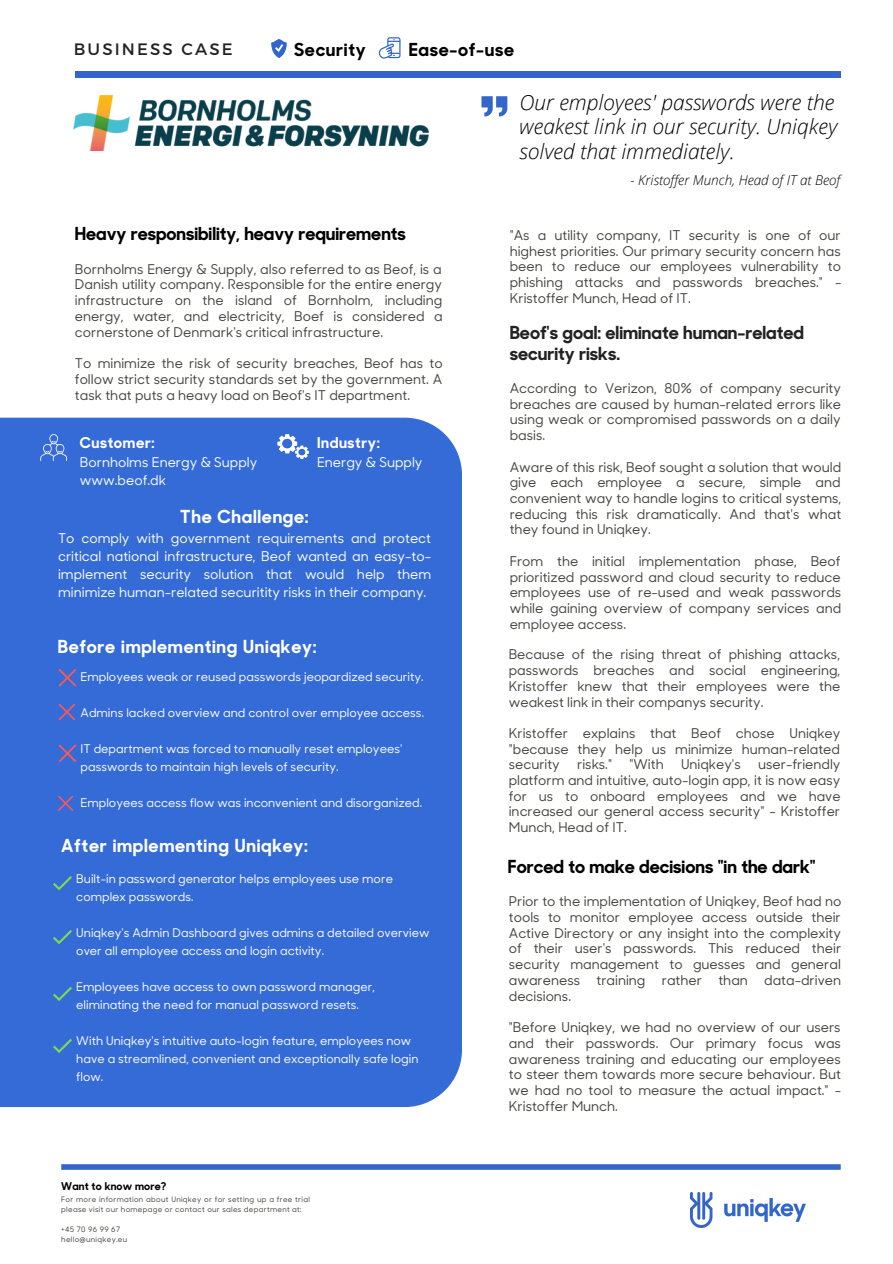
<style>
.page{position:relative;width:893px;height:1264px;background:#fff}
.page>*{position:absolute;margin:0;border:0;box-sizing:border-box;transform-origin:0 0}
.t1{font:italic 300 21px/24.8px "Open Sans";color:#000}
.t2{font:700 18px "Sharp Sans No One";color:#000}
.t3{font:700 18px "Sharp Sans No One";letter-spacing:.04em;color:#fff}
.t4{font:700 18px/21.3px "Sharp Sans No One";color:#222}
.t5{font:700 18px "Sharp Sans No One";letter-spacing:.04em;color:#000}
.t6{font:16.5px "Montserrat";letter-spacing:.13em;color:#222}
.t7{font:700 15px "Sharp Sans No One";letter-spacing:.04em;color:#fff}
.t8{font:500 13.5px/15.8px "Sharp Sans No One";color:#444440;text-align:justify}
.t9{font:500 13.5px/18px "Sharp Sans No One";color:#fff}
.t10{font:italic 300 13.5px "Open Sans";color:#000}
.t11{font:500 12px/18px "Sharp Sans No One";color:#fff}
.t12{font:700 10.8px "Sharp Sans No One";letter-spacing:.015em;color:#000}
.t13{font:500 7.5px/9.9px "Sharp Sans No One";letter-spacing:.04em;color:#444440}
</style>
<div class="page">
<div style="left:75px;top:71px;width:765px;height:7px;background:#36c"></div>
<img style="left:73px;top:95px;width:355px;height:55px">
<div style="left:0;top:417px;width:462px;height:690px;background:#356bd6"></div>
<svg style="left:277px;top:434px;width:32px;height:25px"></svg>
<svg style="left:40px;top:434px;width:27px;height:27px"></svg>
<div style="left:61px;top:1164px;width:779px;height:5px;background:#36c"></div>
<img style="left:690px;top:1192px;width:115px;height:35px">
<svg style="left:271px;top:39px;width:16px;height:19px"></svg>
<svg style="left:378px;top:37px;width:22px;height:22px"></svg>
<svg style="left:481px;top:96px;width:26px;height:20px"></svg>
<svg style="left:53px;top:876px;width:19px;height:14px"></svg>
<svg style="left:53px;top:929px;width:19px;height:15px"></svg>
<svg style="left:53px;top:986px;width:19px;height:15px"></svg>
<svg style="left:53px;top:1038px;width:19px;height:15px"></svg>
<svg style="left:58px;top:795px;width:15px;height:16px"></svg>
<svg style="left:59px;top:744px;width:17px;height:18px"></svg>
<svg style="left:58px;top:703px;width:17px;height:17px"></svg>
<svg style="left:59px;top:668px;width:17px;height:18px"></svg>
<p class="t6" style="left:74px;top:39px;width:160px">BUSINESS CASE</p>
<h2 class="t5" style="left:294px;top:37px;width:73px">Security</h2>
<h2 class="t5" style="left:409px;top:37px;width:107px">Ease-of-use</h2>
<h1 class="t1" style="left:519px;top:89px;width:319px">Our employees' passwords were the weakest link in our security. Uniqkey solved that immediately.</h1>
<p class="t10" style="left:630px;top:171px;width:211px">- Kristoffer Munch, Head of IT at Beof</p>
<h2 class="t2" style="left:75px;top:221px;width:332px">Heavy responsibility, heavy requirements</h2>
<p class="t8" style="left:75px;top:260px;width:369px">Bornholms Energy &amp; Supply, also referred to as Beof, is a Danish utility company. Responsible for the entire energy infrastructure on the island of Bornholm, including energy, water, and electricity, Boef is considered a cornerstone of Denmark's critical infrastructure.</p>
<p class="t8" style="left:75px;top:355px;width:369px">To minimize the risk of security breaches, Beof has to follow strict security standards set by the government. A task that puts a heavy load on Beof's IT department.</p>
<p class="t7" style="left:80px;top:432px;width:76px">Customer:</p>
<p class="t9" style="left:80px;top:453px;width:179px">Bornholms Energy &amp; Supply www.beof.dk</p>
<p class="t7" style="left:317px;top:432px;width:64px">Industry:</p>
<p class="t9" style="left:317px;top:453px;width:107px">Energy &amp; Supply</p>
<h2 class="t3" style="left:180px;top:504px;width:130px">The Challenge:</h2>
<p class="t9" style="left:58px;top:529px;width:374px;text-align:justify">To comply with government requirements and protect critical national infrastructure, Beof wanted an easy-to&shy;implement security solution that would help them minimize human-related securitity risks in their company.</p>
<h2 class="t3" style="left:58px;top:634px;width:260px">Before implementing Uniqkey:</h2>
<p class="t11" style="left:81px;top:667px;width:344px">Employees weak or reused passwords jeopardized security.</p>
<p class="t11" style="left:81px;top:703px;width:345px">Admins lacked overview and control over employee access.</p>
<p class="t11" style="left:81px;top:739px;width:323px">IT department was forced to manually reset employees' passwords to maintain high levels of security.</p>
<p class="t11" style="left:81px;top:793px;width:343px">Employees access flow was inconvenient and disorganized.</p>
<h2 class="t3" style="left:61px;top:832px;width:248px">After implementing Uniqkey:</h2>
<p class="t11" style="left:76px;top:869px;width:318px">Built-in password generator helps employees use more complex passwords.</p>
<p class="t11" style="left:76px;top:923px;width:354px">Uniqkey's Admin Dashboard gives admins a detailed overview over all employee access and login activity.</p>
<p class="t11" style="left:76px;top:977px;width:300px">Employees have access to own password manager, eliminating the need for manual password resets.</p>
<p class="t11" style="left:76px;top:1031px;width:343px">With Uniqkey's intuitive auto-login feature, employees now have a streamlined, convenient and exceptionally safe login flow.</p>
<p class="t12" style="left:61px;top:1178px;width:107px">Want to know more?</p>
<p class="t13" style="left:61px;top:1193px;width:250px">For more information about Uniqkey or for setting up a free trial please visit our homepage or contact our sales department at:</p>
<p class="t13" style="left:61px;top:1223px;width:68px">+45 70 96 99 67 hello@uniqkey.eu</p>
<p class="t8" style="left:509px;top:226px;width:333px">"As a utility company, IT security is one of our highest priorities. Our primary security concern has been to reduce our employees vulnerability to phishing attacks and passwords breaches." - Kristoffer Munch, Head of IT.</p>
<h2 class="t4" style="left:509px;top:321px;width:296px">Beof's goal: eliminate human-related security risks.</h2>
<p class="t8" style="left:509px;top:379px;width:333px">According to Verizon, 80% of company security breaches are caused by human-related errors like using weak or compromised passwords on a daily basis.</p>
<p class="t8" style="left:509px;top:458px;width:333px">Aware of this risk, Beof sought a solution that would give each employee a secure, simple and convenient way to handle logins to critical systems, reducing this risk dramatically. And that's what they found in Uniqkey.</p>
<p class="t8" style="left:509px;top:552px;width:333px">From the initial implementation phase, Beof prioritized password and cloud security to reduce employees use of re-used and weak passwords while gaining overview of company services and employee access.</p>
<p class="t8" style="left:508px;top:646px;width:333px">Because of the rising threat of phishing attacks, passwords breaches and social engineering, Kristoffer knew that their employees were the weakest link in their companys security.</p>
<p class="t8" style="left:508px;top:724px;width:333px">Kristoffer explains that Beof chose Uniqkey "because they help us minimize human-related security</p>
<p class="t8" style="left:508px;top:756px;width:333px;text-indent:249px">user-friendly platform and intuitive, auto-login app, it is now easy for us to onboard employees and we have increased our general access security" - Kristoffer Munch, Head of IT.</p>
<p class="t8" style="left:577px;top:756px;width:36px">risks."</p>
<p class="t8" style="left:629px;top:756px;width:36px">"With</p>
<p class="t8" style="left:681px;top:756px;width:61px">Uniqkey's</p>
<h2 class="t2" style="left:508px;top:854px;width:309px">Forced to make decisions "in the dark"</h2>
<p class="t8" style="left:509px;top:893px;width:334px">Prior to the implementation of Uniqkey, Beof had no tools to monitor employee access outside their Active Directory or any insight into the complexity of their user's passwords. This reduced their security management to guesses and general awareness training rather than data-driven decisions.</p>
<p class="t8" style="left:509px;top:1018px;width:334px">"Before Uniqkey, we had no overview of our users and their passwords. Our primary focus was awareness training and educating our employees to steer them towards more secure behaviour. But we had no tool to measure the actual impact." - Kristoffer Munch.</p>
</div>
